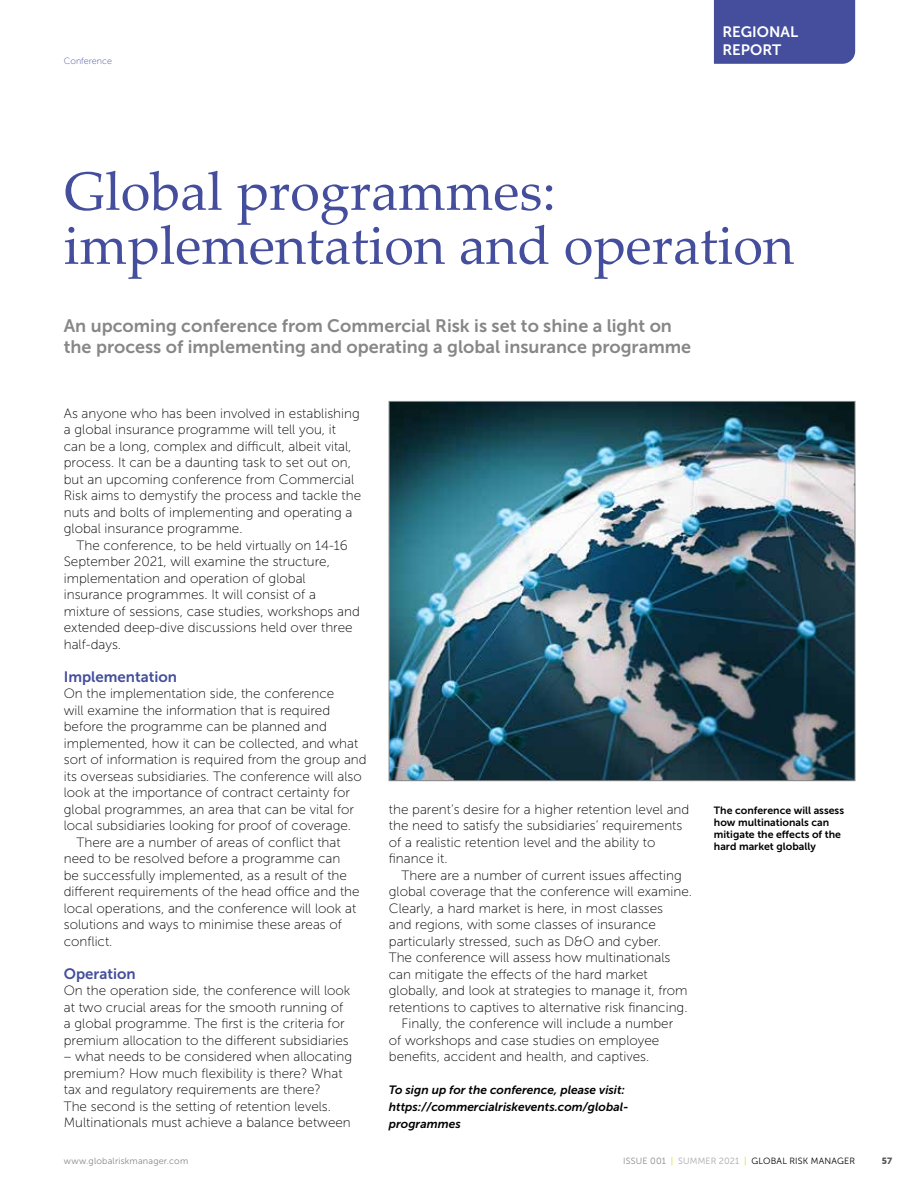
<style>
.page{position:relative;width:919px;height:1191px;background:#fff}
.page>*{position:absolute;margin:0;border:0;box-sizing:border-box;transform-origin:0 0}
.t1{font:54px/54px "Palatino Linotype";color:#444e9c}
.t2{font:18px/21px "Museo Sans 700";color:#878787}
.t3{font:15px "Museo Sans 700";color:#444e9c}
.t4{font:15px/18px "Museo Sans 700";color:#fff}
.t5{font:13.5px/16.5px "Museo Sans 100";color:#000}
.t6{font:italic 12px/16.5px "Museo Sans 700";color:#000}
.t7{font:10.5px/12px "Museo Sans 700";color:#000}
.t8{font:9px "Museo Sans 300";letter-spacing:.02em;color:#000}
.t9{font:9px "Museo Sans 300";letter-spacing:.025em;color:#878787}
.t10{font:9px "Museo Sans 100";color:#444e9c}
.t11{font:9px "Museo Sans 900";color:#575756}
.s1{color:#878787}
.s2{color:#dedc00}
.s3{color:#a8a8a7}
</style>
<div class="page">
<div style="left:713px;top:0;width:142px;height:64px;background:#444e9c"></div>
<img style="left:391px;top:403px;width:462px;height:376px">
<p class="t10" style="left:64px;top:56px;width:50px">Conference</p>
<p class="t4" style="left:722px;top:23px;width:77px">REGIONAL<br>REPORT</p>
<h1 class="t1" style="left:64px;top:162px;width:732px">Global programmes: implementation and operation</h1>
<h2 class="t2" style="left:64px;top:315px;width:629px">An upcoming conference from Commercial Risk is set to shine a light on the process of implementing and operating a global insurance programme</h2>
<p class="t5" style="left:64px;top:405px;width:299px">As anyone who has been involved in establishing a global insurance programme will tell you, it can be a long, complex and difficult, albeit vital, process. It can be a daunting task to set out on, but an upcoming conference from Commercial Risk aims to demystify the process and tackle the nuts and bolts of implementing and operating a global insurance programme.</p>
<p class="t5" style="left:64px;top:537px;width:297px;text-indent:13px">The conference, to be held virtually on 14-16<br>September 2021, will examine the structure, implementation and operation of global insurance programmes. It will consist of a mixture of sessions, case studies, workshops and extended deep-dive discussions held over three half-days.</p>
<p class="t3" style="left:64px;top:668px;width:115px">Implementation</p>
<p class="t5" style="left:64px;top:685px;width:272px">On the implementation side, the conference</p>
<p class="t5" style="left:64px;top:702px;width:268px">will examine the information that is required</p>
<p class="t5" style="left:64px;top:718px;width:264px">before the programme can be planned and</p>
<p class="t5" style="left:64px;top:735px;width:296px">implemented, how it can be collected, and what</p>
<p class="t5" style="left:64px;top:751px;width:304px">sort of information is required from the group and</p>
<p class="t5" style="left:64px;top:768px;width:299px">its overseas subsidiaries. The conference will also</p>
<p class="t5" style="left:64px;top:784px;width:288px">look at the importance of contract certainty for</p>
<p class="t5" style="left:64px;top:801px;width:292px">global programmes, an area that can be vital for</p>
<p class="t5" style="left:64px;top:817px;width:289px">local subsidiaries looking for proof of coverage.</p>
<p class="t5" style="left:77px;top:834px;width:265px">There are a number of areas of conflict that</p>
<p class="t5" style="left:64px;top:850px;width:278px">need to be resolved before a programme can</p>
<p class="t5" style="left:64px;top:867px;width:285px">be successfully implemented, as a result of the</p>
<p class="t5" style="left:64px;top:883px;width:297px">different requirements of the head office and the</p>
<p class="t5" style="left:64px;top:900px;width:294px">local operations, and the conference will look at</p>
<p class="t5" style="left:64px;top:916px;width:280px">solutions and ways to minimise these areas of</p>
<p class="t5" style="left:64px;top:933px;width:50px">conflict.</p>
<p class="t3" style="left:64px;top:965px;width:73px">Operation</p>
<p class="t5" style="left:64px;top:982px;width:288px">On the operation side, the conference will look at two crucial areas for the smooth running of a global programme. The first is the criteria for premium allocation to the different subsidiaries</p>
<p class="t5" style="left:64px;top:1048px;width:290px">– what needs to be considered when allocating premium? How much flexibility is there? What tax and regulatory requirements are there?<br>The second is the setting of retention levels.<br>Multinationals must achieve a balance between</p>
<p class="t5" style="left:389px;top:801px;width:302px">the parent’s desire for a higher retention level and the need to satisfy the subsidiaries’ requirements of a realistic retention level and the ability to finance it.</p>
<p class="t5" style="left:401px;top:867px;width:281px">There are a number of current issues affecting</p>
<p class="t5" style="left:389px;top:883px;width:305px">global coverage that the conference will examine.</p>
<p class="t5" style="left:389px;top:900px;width:276px">Clearly, a hard market is here, in most classes</p>
<p class="t5" style="left:389px;top:916px;width:268px">and regions, with some classes of insurance</p>
<p class="t5" style="left:389px;top:933px;width:274px">particularly stressed, such as D&amp;O and cyber.</p>
<p class="t5" style="left:389px;top:949px;width:283px">The conference will assess how multinationals</p>
<p class="t5" style="left:389px;top:966px;width:260px">can mitigate the effects of the hard market</p>
<p class="t5" style="left:389px;top:982px;width:300px">globally, and look at strategies to manage it, from</p>
<p class="t5" style="left:389px;top:999px;width:300px">retentions to captives to alternative risk financing.</p>
<p class="t5" style="left:401px;top:1015px;width:273px">Finally, the conference will include a number</p>
<p class="t5" style="left:389px;top:1032px;width:272px">of workshops and case studies on employee</p>
<p class="t5" style="left:389px;top:1048px;width:262px">benefits, accident and health, and captives.</p>
<p class="t6" style="left:389px;top:1082px;width:241px">To sign up for the conference, please visit: https://commercialriskevents.com/global&shy;programmes</p>
<p class="t7" style="left:713px;top:804px;width:132px">The conference will assess how multinationals can mitigate the effects of the hard market globally</p>
<p class="t9" style="left:64px;top:1156px;width:126px">www.globalriskmanager.com</p>
<p class="t8" style="left:623px;top:1156px;width:233px"><span class="s1">ISSUE 001</span> <span class="s2">|</span> <span class="s3">SUMMER 2021</span> <span class="s2">|</span> GLOBAL RISK MANAGER</p>
<p class="t11" style="left:881px;top:1155px;width:12px">57</p>
</div>
